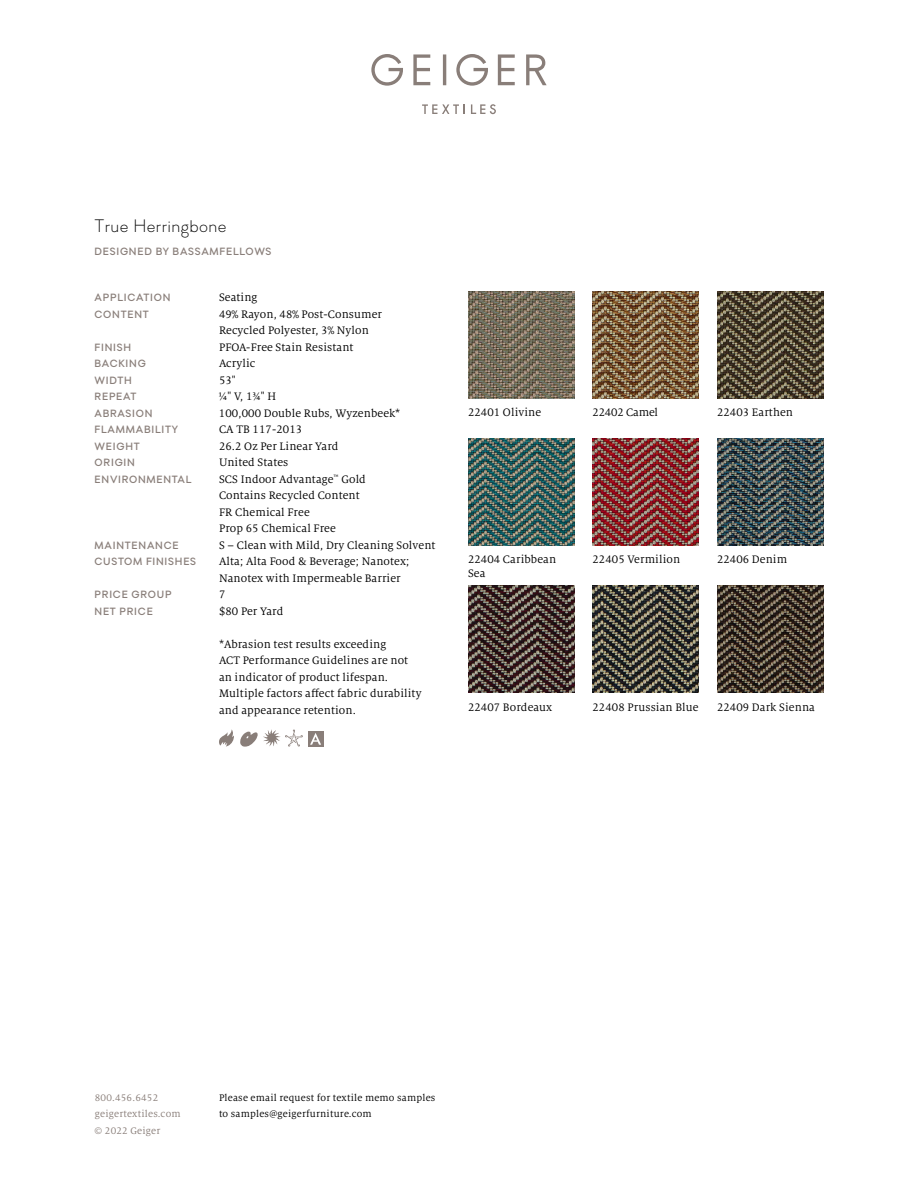
<style>
.page{position:relative;width:918px;height:1188px;background:#fff}
.page>*{position:absolute;margin:0;border:0;box-sizing:border-box;transform-origin:0 0}
.t1{font:300 18px "Soin Sans Pro";letter-spacing:.02em;color:#000}
.t2{font:12px/16.5px "Milo Serif Pro";letter-spacing:.01em;color:#000}
.t3{font:12px "Milo Serif Pro";letter-spacing:-.01em;color:#000}
.t4{font:500 10.5px "Soin Sans Pro";letter-spacing:.075em;color:#897e79}
.t5{font:10.5px/16.5px "Milo Serif Pro";letter-spacing:.02em;color:#000}
.t6{font:10.5px/16.5px "Milo Serif Pro";letter-spacing:.02em;color:#897e79}
</style>
<div class="page">
<svg style="left:471px;top:104px;width:25px;height:10px"></svg>
<svg style="left:422px;top:104px;width:43px;height:10px"></svg>
<svg style="left:371px;top:54px;width:176px;height:32px"></svg>
<div style="left:308px;top:731px;width:15px;height:16px;background:#897e79"></div>
<svg style="left:310px;top:733px;width:11px;height:12px"></svg>
<svg style="left:219px;top:729px;width:15px;height:18px"></svg>
<svg style="left:240px;top:729px;width:63px;height:18px"></svg>
<img style="left:468px;top:292px;width:106px;height:106px">
<img style="left:468px;top:586px;width:106px;height:106px">
<img style="left:592px;top:292px;width:107px;height:106px">
<img style="left:592px;top:586px;width:107px;height:106px">
<img style="left:717px;top:586px;width:107px;height:106px">
<img style="left:717px;top:292px;width:107px;height:106px">
<img style="left:468px;top:439px;width:106px;height:106px">
<img style="left:592px;top:439px;width:107px;height:106px">
<img style="left:717px;top:439px;width:107px;height:106px">
<h1 class="t1" style="left:94px;top:215px;width:134px">True Herringbone</h1>
<p class="t4" style="left:95px;top:245px;width:178px">DESIGNED BY BASSAMFELLOWS</p>
<p class="t4" style="left:95px;top:291px;width:77px">APPLICATION</p>
<p class="t2" style="left:219px;top:289px;width:40px">Seating</p>
<p class="t4" style="left:95px;top:308px;width:56px">CONTENT</p>
<p class="t2" style="left:219px;top:306px;width:165px">49% Rayon, 48% Post-Consumer<br>Recycled Polyester, 3% Nylon</p>
<p class="t4" style="left:95px;top:341px;width:38px">FINISH</p>
<p class="t2" style="left:219px;top:339px;width:136px">PFOA-Free Stain Resistant</p>
<p class="t4" style="left:95px;top:357px;width:53px">BACKING</p>
<p class="t2" style="left:219px;top:355px;width:38px">Acrylic</p>
<p class="t4" style="left:95px;top:374px;width:39px">WIDTH</p>
<p class="t2" style="left:219px;top:372px;width:18px">53"</p>
<p class="t4" style="left:95px;top:390px;width:43px">REPEAT</p>
<p class="t2" style="left:219px;top:388px;width:59px">¼" V, 1¾" H</p>
<p class="t4" style="left:95px;top:407px;width:60px">ABRASION</p>
<p class="t2" style="left:219px;top:405px;width:183px">100,000 Double Rubs, Wyzenbeek*</p>
<p class="t4" style="left:95px;top:423px;width:85px">FLAMMABILITY</p>
<p class="t2" style="left:219px;top:421px;width:85px">CA TB 117-2013</p>
<p class="t4" style="left:95px;top:440px;width:47px">WEIGHT</p>
<p class="t2" style="left:219px;top:438px;width:121px">26.2 Oz Per Linear Yard</p>
<p class="t4" style="left:95px;top:456px;width:42px">ORIGIN</p>
<p class="t2" style="left:219px;top:454px;width:71px">United States</p>
<p class="t4" style="left:95px;top:473px;width:99px">ENVIRONMENTAL</p>
<p class="t2" style="left:219px;top:471px;width:148px">SCS Indoor Advantage<sup>™</sup> Gold<br>Contains Recycled Content<br>FR Chemical Free<br>Prop 65 Chemical Free</p>
<p class="t4" style="left:95px;top:539px;width:86px">MAINTENANCE</p>
<p class="t2" style="left:219px;top:537px;width:218px">S – Clean with Mild, Dry Cleaning Solvent</p>
<p class="t4" style="left:95px;top:555px;width:103px">CUSTOM FINISHES</p>
<p class="t2" style="left:219px;top:553px;width:192px">Alta; Alta Food &amp; Beverage; Nanotex;<br>Nanotex with Impermeable Barrier</p>
<p class="t4" style="left:95px;top:588px;width:79px">PRICE GROUP</p>
<p class="t2" style="left:219px;top:586px;width:8px">7</p>
<p class="t4" style="left:95px;top:605px;width:60px">NET PRICE</p>
<p class="t2" style="left:219px;top:603px;width:66px">$80 Per Yard</p>
<p class="t2" style="left:219px;top:636px;width:204px">*Abrasion test results exceeding<br>ACT Performance Guidelines are not an indicator of product lifespan.<br>Multiple factors affect fabric durability and appearance retention.</p>
<p class="t2" style="left:468px;top:404px;width:75px">22401 Olivine</p>
<p class="t3" style="left:592px;top:406px;width:67px">22402 Camel</p>
<p class="t2" style="left:717px;top:404px;width:78px">22403 Earthen</p>
<p class="t2" style="left:468px;top:553px;width:90px;line-height:13.5px">22404 Caribbean<br>Sea</p>
<p class="t2" style="left:592px;top:551px;width:89px">22405 Vermilion</p>
<p class="t2" style="left:717px;top:551px;width:72px">22406 Denim</p>
<p class="t2" style="left:468px;top:699px;width:86px">22407 Bordeaux</p>
<p class="t2" style="left:592px;top:699px;width:108px">22408 Prussian Blue</p>
<p class="t2" style="left:717px;top:699px;width:99px">22409 Dark Sienna</p>
<p class="t6" style="left:95px;top:1089px;width:88px">800.456.6452 geigertextiles.com © 2022 Geiger</p>
<p class="t5" style="left:219px;top:1089px;width:218px">Please email request for textile memo samples to samples@geigerfurniture.com</p>
</div>
